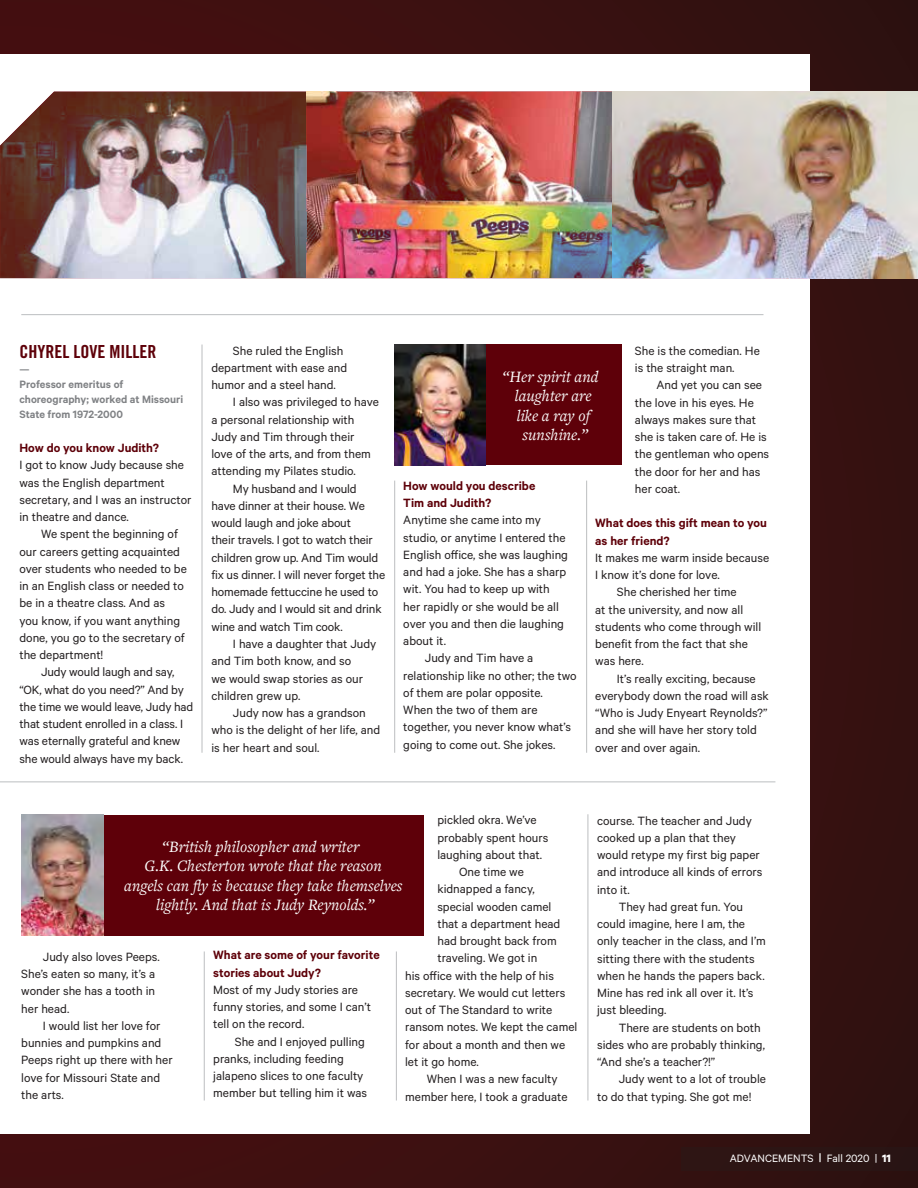
<style>
.page{position:relative;width:918px;height:1188px;background:#fff}
.page>*{position:absolute;margin:0;border:0;box-sizing:border-box;transform-origin:0 0}
.t1{font:18px "Trade Gothic LT Pro Bd Cn 20";color:#5e0009}
.t2{font:italic 16.5px/19.5px "Freight Text Pro";color:#fff;text-align:center}
.t3{font:13.5px/17.2px "Calibre";color:#231f20}
.t4{font:600 13.5px/17.2px "Calibre";color:#5e0009}
.t5{font:600 12px/15px "Calibre";color:#808285}
.t6{font:12px "Calibre";color:#fff}
.s1{font-family:"Trade Gothic LT Pro Bd Cn 20"}
.s2{font-weight:700}
</style>
<div class="page">
<div style="left:0;top:0;width:918px;height:1188px;background:linear-gradient(to right,#460e10,#301211)"></div>
<div style="left:0;top:54px;width:810px;height:1080px;background:#fff"></div>
<div style="left:485px;top:345px;width:136px;height:120px;background:#5e0009"></div>
<hr style="left:0;top:782px;width:775px;height:1px;background:#bcbec0">
<hr style="left:21px;top:314px;width:743px;height:1px;background:#bcbec0">
<div style="left:103px;top:815px;width:321px;height:121px;background:#5e0009"></div>
<img style="left:394px;top:345px;width:91px;height:120px">
<img style="left:21px;top:815px;width:82px;height:121px">
<hr style="left:202px;top:345px;width:1px;height:408px;background:#bcbec0">
<hr style="left:394px;top:481px;width:1px;height:272px;background:#bcbec0">
<hr style="left:204px;top:951px;width:1px;height:150px;background:#bcbec0">
<hr style="left:396px;top:951px;width:1px;height:150px;background:#bcbec0">
<hr style="left:588px;top:814px;width:1px;height:287px;background:#bcbec0">
<hr style="left:586px;top:481px;width:1px;height:272px;background:#bcbec0">
<img style="left:0;top:92px;width:918px;height:186px">
<div style="left:681px;top:1147px;width:237px;height:24px;background:#2c1514"></div>
<h1 class="t1" style="left:19px;top:340px;width:138px">CHYREL LOVE MILLER</h1>
<p class="t5" style="left:19px;top:361px;width:165px">—<br>Professor emeritus of choreography; worked at Missouri<br>State from 1972-2000</p>
<p class="t4" style="left:19px;top:439px;width:141px">How do you know Judith?</p>
<p class="t3" style="left:19px;top:456px;width:174px">I got to know Judy because she was the English department secretary, and I was an instructor in theatre and dance.</p>
<p class="t3" style="left:19px;top:525px;width:169px;text-indent:22px">We spent the beginning of our careers getting acquainted over students who needed to be in an English class or needed to be in a theatre class. And as you know, if you want anything done, you go to the secretary of the department!</p>
<p class="t3" style="left:19px;top:663px;width:175px;text-indent:22px">Judy would laugh and say, “OK, what do you need?” And by the time we would leave, Judy had that student enrolled in a class. I was eternally grateful and knew she would always have my back.</p>
<p class="t3" style="left:233px;top:341px;width:112px">She ruled the English</p>
<p class="t3" style="left:211px;top:359px;width:137px">department with ease and</p>
<p class="t3" style="left:211px;top:376px;width:126px">humor and a steel hand.</p>
<p class="t3" style="left:233px;top:393px;width:148px">I also was privileged to have</p>
<p class="t3" style="left:211px;top:410px;width:145px">a personal relationship with</p>
<p class="t3" style="left:211px;top:428px;width:145px">Judy and Tim through their</p>
<p class="t3" style="left:211px;top:445px;width:161px">love of the arts, and from them</p>
<p class="t3" style="left:211px;top:462px;width:146px">attending my Pilates studio.</p>
<p class="t3" style="left:233px;top:479px;width:125px">My husband and I would</p>
<p class="t3" style="left:211px;top:497px;width:155px">have dinner at their house. We</p>
<p class="t3" style="left:211px;top:514px;width:141px">would laugh and joke about</p>
<p class="t3" style="left:211px;top:531px;width:163px">their travels. I got to watch their</p>
<p class="t3" style="left:211px;top:548px;width:168px">children grow up. And Tim would</p>
<p class="t3" style="left:211px;top:566px;width:175px">fix us dinner. I will never forget the</p>
<p class="t3" style="left:211px;top:583px;width:168px">homemade fettuccine he used to</p>
<p class="t3" style="left:211px;top:600px;width:172px">do. Judy and I would sit and drink</p>
<p class="t3" style="left:211px;top:617px;width:133px">wine and watch Tim cook.</p>
<p class="t3" style="left:233px;top:635px;width:145px">I have a daughter that Judy</p>
<p class="t3" style="left:211px;top:652px;width:141px">and Tim both know, and so</p>
<p class="t3" style="left:211px;top:669px;width:153px">we would swap stories as our</p>
<p class="t3" style="left:211px;top:686px;width:91px">children grew up.</p>
<p class="t3" style="left:233px;top:704px;width:134px">Judy now has a grandson</p>
<p class="t3" style="left:211px;top:721px;width:170px">who is the delight of her life, and</p>
<p class="t3" style="left:211px;top:738px;width:110px">is her heart and soul.</p>
<p class="t3" style="left:635px;top:341px;width:126px">She is the comedian. He is the straight man.</p>
<p class="t3" style="left:635px;top:376px;width:136px;text-indent:22px">And yet you can see the love in his eyes. He always makes sure that she is taken care of. He is the gentleman who opens the door for her and has her coat.</p>
<p class="t4" style="left:595px;top:514px;width:173px">What does this gift mean to you as her friend?</p>
<p class="t3" style="left:595px;top:549px;width:175px">It makes me warm inside because</p>
<p class="t3" style="left:595px;top:566px;width:126px">I know it’s done for love.</p>
<p class="t3" style="left:617px;top:583px;width:121px">She cherished her time</p>
<p class="t3" style="left:595px;top:600px;width:149px">at the university, and now all</p>
<p class="t3" style="left:595px;top:618px;width:167px">students who come through will</p>
<p class="t3" style="left:595px;top:635px;width:154px">benefit from the fact that she</p>
<p class="t3" style="left:595px;top:652px;width:50px">was here.</p>
<p class="t3" style="left:617px;top:669px;width:140px">It’s really exciting, because</p>
<p class="t3" style="left:595px;top:687px;width:175px">everybody down the road will ask</p>
<p class="t3" style="left:595px;top:704px;width:174px">“Who is Judy Enyeart Reynolds?”</p>
<p class="t3" style="left:595px;top:721px;width:163px">and she will have her story told</p>
<p class="t3" style="left:595px;top:738px;width:106px">over and over again.</p>
<p class="t2" style="left:503px;top:366px;width:98px">“Her spirit and laughter are like a ray of sunshine.”</p>
<p class="t4" style="left:403px;top:477px;width:134px">How would you describe<br>Tim and Judith?</p>
<p class="t3" style="left:403px;top:511px;width:139px">Anytime she came into my</p>
<p class="t3" style="left:403px;top:528px;width:164px">studio, or anytime I entered the</p>
<p class="t3" style="left:403px;top:545px;width:166px">English office, she was laughing</p>
<p class="t3" style="left:403px;top:563px;width:165px">and had a joke. She has a sharp</p>
<p class="t3" style="left:403px;top:580px;width:148px">wit. You had to keep up with</p>
<p class="t3" style="left:403px;top:597px;width:157px">her rapidly or she would be all</p>
<p class="t3" style="left:403px;top:614px;width:162px">over you and then die laughing</p>
<p class="t3" style="left:403px;top:632px;width:44px">about it.</p>
<p class="t3" style="left:425px;top:649px;width:110px">Judy and Tim have a</p>
<p class="t3" style="left:403px;top:666px;width:175px">relationship like no other; the two</p>
<p class="t3" style="left:403px;top:683px;width:141px">of them are polar opposite.</p>
<p class="t3" style="left:403px;top:701px;width:136px">When the two of them are</p>
<p class="t3" style="left:403px;top:718px;width:169px">together, you never know what’s</p>
<p class="t3" style="left:403px;top:735px;width:154px">going to come out. She jokes.</p>
<p class="t3" style="left:437px;top:811px;width:101px">pickled okra. We’ve</p>
<p class="t3" style="left:437px;top:828px;width:112px">probably spent hours</p>
<p class="t3" style="left:437px;top:846px;width:106px">laughing about that.</p>
<p class="t3" style="left:459px;top:863px;width:66px">One time we</p>
<p class="t3" style="left:437px;top:880px;width:99px">kidnapped a fancy,</p>
<p class="t3" style="left:437px;top:897px;width:116px">special wooden camel</p>
<p class="t3" style="left:437px;top:915px;width:124px">that a department head</p>
<p class="t3" style="left:437px;top:932px;width:121px">had brought back from</p>
<p class="t3" style="left:437px;top:949px;width:101px">traveling. We got in</p>
<p class="t3" style="left:405px;top:966px;width:150px">his office with the help of his</p>
<p class="t3" style="left:405px;top:984px;width:162px">secretary. We would cut letters</p>
<p class="t3" style="left:405px;top:1001px;width:149px">out of The Standard to write</p>
<p class="t3" style="left:405px;top:1018px;width:174px">ransom notes. We kept the camel</p>
<p class="t3" style="left:405px;top:1035px;width:162px">for about a month and then we</p>
<p class="t3" style="left:405px;top:1053px;width:75px">let it go home.</p>
<p class="t3" style="left:427px;top:1070px;width:132px">When I was a new faculty</p>
<p class="t3" style="left:405px;top:1087px;width:164px">member here, I took a graduate</p>
<p class="t2" style="left:124px;top:836px;width:280px">“British philosopher and writer<br>G.K. Chesterton wrote that the reason angels can fly is because they take themselves lightly. And that is Judy Reynolds.”</p>
<p class="t4" style="left:213px;top:946px;width:168px">What are some of your favorite stories about Judy?</p>
<p class="t3" style="left:213px;top:981px;width:159px">Most of my Judy stories are funny stories, and some I can’t tell on the record.</p>
<p class="t3" style="left:213px;top:1032px;width:155px;text-indent:22px">She and I enjoyed pulling pranks, including feeding jalapeno slices to one faculty member but telling him it was</p>
<p class="t3" style="left:21px;top:948px;width:140px;text-indent:22px">Judy also loves Peeps.<br>She’s eaten so many, it’s a wonder she has a tooth in her head.</p>
<p class="t3" style="left:21px;top:1017px;width:153px;text-indent:22px">I would list her love for bunnies and pumpkins and<br>Peeps right up there with her love for Missouri State and the arts.</p>
<p class="t3" style="left:597px;top:811px;width:167px">course. The teacher and Judy cooked up a plan that they would retype my first big paper and introduce all kinds of errors into it.</p>
<p class="t3" style="left:597px;top:897px;width:170px;text-indent:22px">They had great fun. You could imagine, here I am, the only teacher in the class, and I’m sitting there with the students when he hands the papers back.<br>Mine has red ink all over it. It’s just bleeding.</p>
<p class="t3" style="left:597px;top:1018px;width:169px;text-indent:22px">There are students on both sides who are probably thinking, “And she’s a teacher?!”</p>
<p class="t3" style="left:597px;top:1070px;width:170px;text-indent:22px">Judy went to a lot of trouble to do that typing. She got me!</p>
<p class="t6" style="left:730px;top:1151px;width:163px">ADVANCEMENTS <span class="s1">|</span> Fall 2020 | <span class="s2">11</span></p>
</div>
